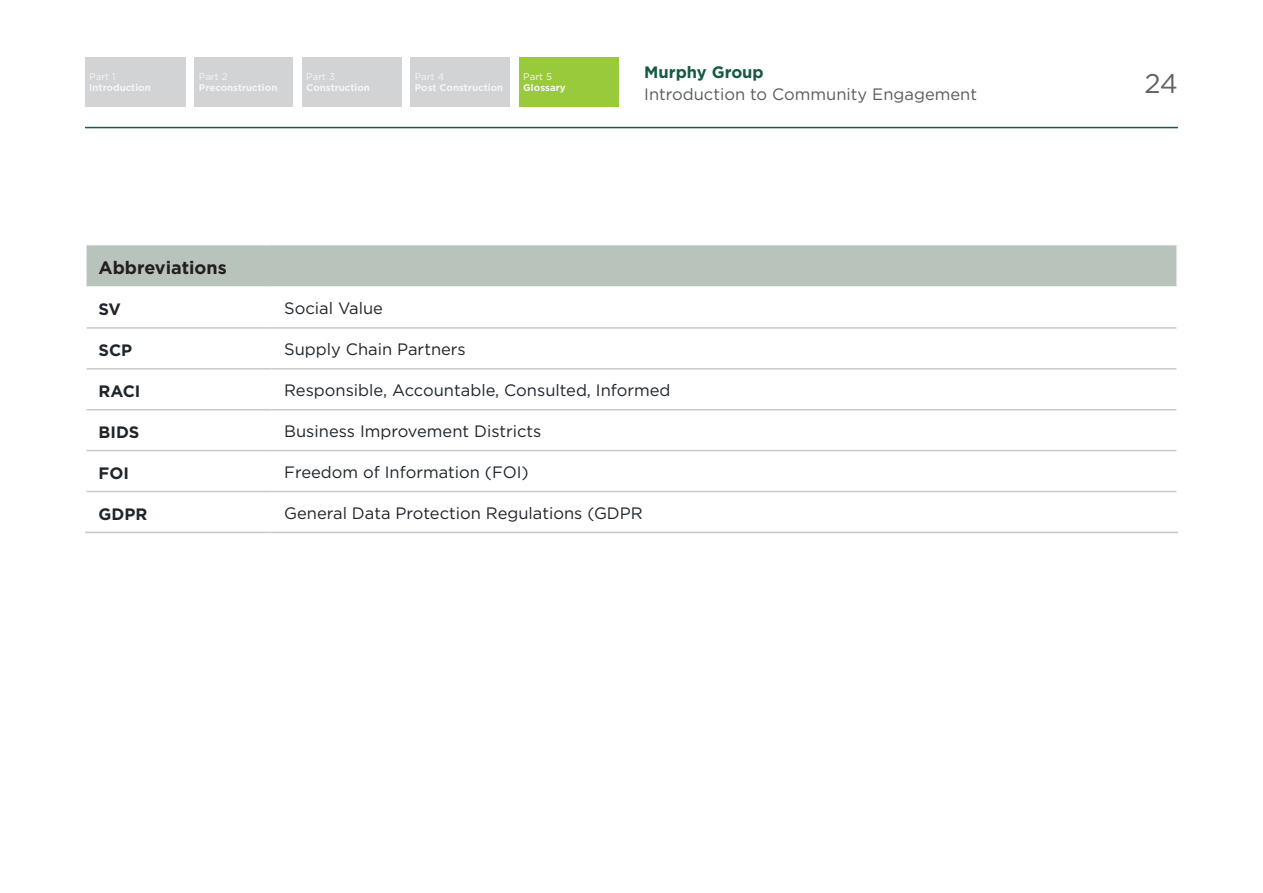
<style>
.page{position:relative;width:1263px;height:893px;background:#fff}
.page>*{position:absolute;margin:0;border:0;box-sizing:border-box;transform-origin:0 0}
.t1{font:27px "Gotham";color:#636366}
.Heading_4___12pt{font:700 18px "Gotham";color:#231f20}
.Body_Text__Cap_Stat{font:16.5px "Gotham";color:#1e252b}
.t2{font:16.5px "Gotham";color:#565c60}
.Body_Text__Cap_Stat-2{font:700 16.5px "Gotham";color:#1e252b}
.t3{font:700 16.5px "Gotham";color:#155a42}
.Body_Text__Cap_Stat-3{font:700 9.75px "Gotham";color:#f5f5f4}
.Body_Text__Cap_Stat-4{font:9.75px "Gotham";color:#f5f5f4}
</style>
<div class="page">
<div style="left:86px;top:245px;width:1091px;height:42px;background:#b7c3bb"></div>
<hr style="left:85px;top:245px;width:2px;height:41px;background:#fff">
<hr style="left:1176px;top:245px;width:2px;height:41px;background:#fff">
<hr style="left:85px;top:286px;width:186px;height:2px;background:#fff">
<hr style="left:271px;top:286px;width:907px;height:2px;background:#fff">
<hr style="left:87px;top:327px;width:184px;height:2px;background:#c7c8ca">
<hr style="left:271px;top:327px;width:905px;height:2px;background:#c7c8ca">
<hr style="left:87px;top:368px;width:184px;height:2px;background:#c7c8ca">
<hr style="left:271px;top:368px;width:905px;height:2px;background:#c7c8ca">
<hr style="left:87px;top:409px;width:184px;height:1px;background:#c7c8ca">
<hr style="left:271px;top:409px;width:905px;height:1px;background:#c7c8ca">
<hr style="left:87px;top:450px;width:184px;height:1px;background:#c7c8ca">
<hr style="left:271px;top:450px;width:905px;height:1px;background:#c7c8ca">
<hr style="left:87px;top:491px;width:184px;height:1px;background:#c7c8ca">
<hr style="left:271px;top:491px;width:905px;height:1px;background:#c7c8ca">
<hr style="left:85px;top:532px;width:186px;height:1px;background:#c7c8ca">
<hr style="left:271px;top:532px;width:907px;height:1px;background:#c7c8ca">
<hr style="left:85px;top:127px;width:1093px;height:1px;background:#155a42">
<div style="left:85px;top:57px;width:101px;height:49px;background:#d2d3d5"></div>
<div style="left:302px;top:57px;width:100px;height:49px;background:#d2d3d5"></div>
<div style="left:195px;top:57px;width:98px;height:49px;background:#d2d3d5"></div>
<div style="left:410px;top:57px;width:100px;height:49px;background:#d2d3d5"></div>
<div style="left:519px;top:57px;width:100px;height:49px;background:#99ca3b"></div>
<p class="Body_Text__Cap_Stat-4" style="left:89px;top:70px;width:28px">Part 1</p>
<p class="Body_Text__Cap_Stat-3" style="left:89px;top:82px;width:63px">Introduction</p>
<p class="Body_Text__Cap_Stat-4" style="left:199px;top:70px;width:30px">Part 2</p>
<p class="Body_Text__Cap_Stat-3" style="left:199px;top:82px;width:80px">Preconstruction</p>
<p class="Body_Text__Cap_Stat-4" style="left:306px;top:70px;width:30px">Part 3</p>
<p class="Body_Text__Cap_Stat-3" style="left:306px;top:82px;width:65px">Construction</p>
<p class="Body_Text__Cap_Stat-4" style="left:415px;top:70px;width:31px">Part 4</p>
<p class="Body_Text__Cap_Stat-3" style="left:415px;top:82px;width:90px">Post Construction</p>
<p class="Body_Text__Cap_Stat-4" style="left:523px;top:70px;width:30px">Part 5</p>
<p class="Body_Text__Cap_Stat-3" style="left:523px;top:82px;width:44px">Glossary</p>
<p class="t3" style="left:644px;top:63px;width:121px">Murphy Group</p>
<p class="t2" style="left:644px;top:84px;width:334px">Introduction to Community Engagement</p>
<h1 class="t1" style="left:1144px;top:66px;width:35px">24</h1>
<p class="Heading_4___12pt" style="left:99px;top:257px;width:130px">Abbreviations</p>
<p class="Body_Text__Cap_Stat-2" style="left:99px;top:300px;width:24px">SV</p>
<p class="Body_Text__Cap_Stat" style="left:284px;top:298px;width:100px">Social Value</p>
<p class="Body_Text__Cap_Stat-2" style="left:99px;top:341px;width:35px">SCP</p>
<p class="Body_Text__Cap_Stat" style="left:284px;top:339px;width:183px">Supply Chain Partners</p>
<p class="Body_Text__Cap_Stat-2" style="left:99px;top:382px;width:43px">RACI</p>
<p class="Body_Text__Cap_Stat" style="left:284px;top:379px;width:388px">Responsible, Accountable, Consulted, Informed</p>
<p class="Body_Text__Cap_Stat-2" style="left:99px;top:422px;width:42px">BIDS</p>
<p class="Body_Text__Cap_Stat" style="left:284px;top:420px;width:259px">Business Improvement Districts</p>
<p class="Body_Text__Cap_Stat-2" style="left:99px;top:463px;width:32px">FOI</p>
<p class="Body_Text__Cap_Stat" style="left:284px;top:461px;width:246px">Freedom of Information (FOI)</p>
<p class="Body_Text__Cap_Stat-2" style="left:99px;top:504px;width:50px">GDPR</p>
<p class="Body_Text__Cap_Stat" style="left:284px;top:502px;width:360px">General Data Protection Regulations (GDPR</p>
</div>
